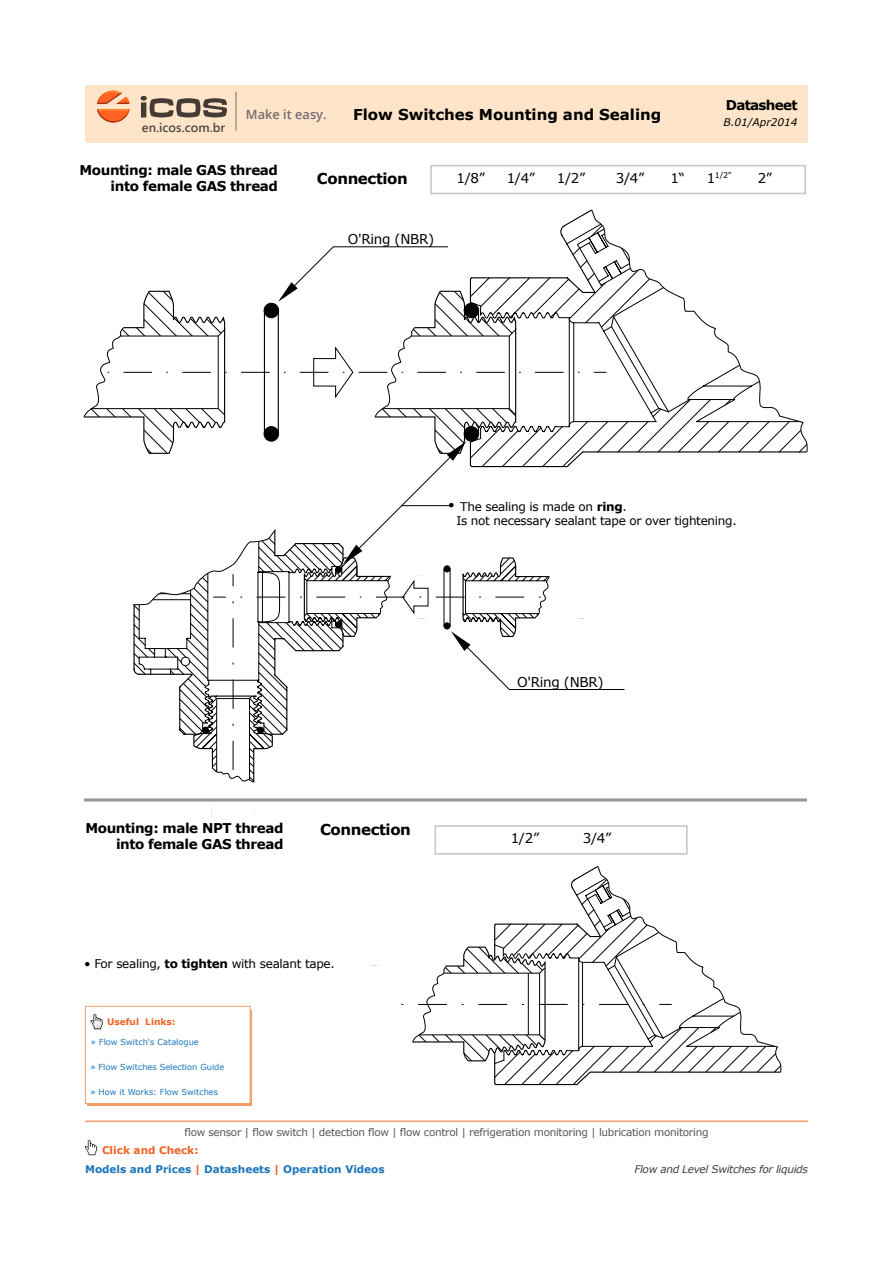
<style>
.page{position:relative;width:893px;height:1263px;background:#fff}
.page>*{position:absolute;margin:0;border:0;box-sizing:border-box;transform-origin:0 0}
.t1{font:18px "Segoe UI";color:#000}
.t2{font:700 15px "Verdana";color:#000}
.t3{font:700 15px "Verdana";letter-spacing:-.025em;color:#000}
.t4{font:700 13.5px/16.2px "Verdana";letter-spacing:-.03em;color:#000;text-align:right}
.t5{font:13.5px "Verdana";letter-spacing:-.025em;color:#000}
.t6{font:700 13.5px "Verdana";letter-spacing:-.05em;color:#000}
.t7{font:600 12.75px "Segoe UI";color:#514b45}
.t8{font:600 12.75px "Open Sans";color:#776972}
.t9{font:12px/14.4px "Verdana";letter-spacing:-.025em;color:#000}
.t10{font:10.5px "Verdana";letter-spacing:-.03em;color:#57575a}
.t11{font:700 10.5px "Verdana";color:#1b75bc}
.t12{font:italic 10.5px "Verdana";letter-spacing:-.03em;color:#403d3d}
.t13{font:700 10.5px "Verdana";color:#f16224}
.t14{font:italic 10.5px "Verdana";color:#000}
.t15{font:700 9px "Verdana";color:#f16224}
.t16{font:8.25px "Verdana";color:#1b75bc}
.t17{font:7.8px "Verdana";color:#000}
.s1{font-size:13.5px}
.s2{font-weight:700}
.s3{color:#f16224}
</style>
<div class="page">
<div style="left:85px;top:85px;width:723px;height:58px;background:#fee5ca"></div>
<svg style="left:141px;top:96px;width:86px;height:21px"></svg>
<img style="left:97px;top:91px;width:33px;height:32px">
<hr style="left:236px;top:92px;width:1px;height:39px;background:#796963">
<hr style="left:85px;top:1120px;width:723px;height:2px;background:#f29c67">
<svg style="left:85px;top:1140px;width:12px;height:15px"></svg>
<svg style="left:371px;top:854px;width:411px;height:232px"></svg>
<svg style="left:83px;top:194px;width:725px;height:623px"></svg>
<hr style="left:402px;top:505px;width:50px;height:1px;background:#000">
<hr style="left:84px;top:798px;width:723px;height:3px;background:#939498">
<div style="left:430px;top:165px;width:376px;height:29px;border:2px solid #c6c7c9"></div>
<div style="left:434px;top:825px;width:254px;height:29px;border:2px solid #c6c7c9"></div>
<div style="left:87px;top:1010px;width:165px;height:96px;background:#f29c67"></div>
<div style="left:85px;top:1006px;width:166px;height:98px;background:#fff;border:1px solid #f29c67"></div>
<svg style="left:90px;top:1014px;width:13px;height:15px"></svg>
<p class="t7" style="left:142px;top:119px;width:85px">en.icos.com.br</p>
<p class="t8" style="left:246px;top:105px;width:82px">Make it easy.</p>
<p class="t2" style="left:353px;top:105px;width:310px">Flow Switches Mounting and Sealing</p>
<p class="t6" style="left:726px;top:96px;width:73px">Datasheet</p>
<p class="t14" style="left:723px;top:115px;width:76px">B.01/Apr2014</p>
<p class="t4" style="left:80px;top:162px;width:200px">Mounting: male GAS thread into female GAS thread</p>
<p class="t3" style="left:317px;top:169px;width:92px">Connection</p>
<p class="t5" style="left:348px;top:230px;width:88px">O'Ring (NBR)</p>
<p class="t5" style="left:456px;top:169px;width:30px">1/8”</p>
<p class="t5" style="left:507px;top:169px;width:30px">1/4”</p>
<p class="t5" style="left:557px;top:169px;width:30px">1/2”</p>
<p class="t5" style="left:616px;top:169px;width:30px">3/4”</p>
<p class="t5" style="left:670px;top:169px;width:16px">1“</p>
<p class="t17" style="left:707px;top:170px;width:26px"><span class="s1">1</span>1/2”</p>
<p class="t5" style="left:758px;top:169px;width:16px">2”</p>
<p class="t9" style="left:456px;top:499px;width:282px;text-indent:4px">The sealing is made on <span class="s2">ring</span>.<br>Is not necessary sealant tape or over tightening.</p>
<h1 class="t1" style="left:448px;top:492px;width:9px">•</h1>
<p class="t4" style="left:85px;top:820px;width:199px">Mounting: male NPT thread into female GAS thread</p>
<p class="t3" style="left:320px;top:820px;width:92px">Connection</p>
<p class="t9" style="left:84px;top:956px;width:252px">• For sealing, <span class="s2">to tighten</span> with sealant tape.</p>
<p class="t15" style="left:107px;top:1015px;width:70px">Useful Links:</p>
<p class="t16" style="left:91px;top:1036px;width:110px">» Flow Switch's Catalogue</p>
<p class="t16" style="left:90px;top:1062px;width:135px">» Flow Switches Selection Guide</p>
<p class="t16" style="left:90px;top:1087px;width:129px">» How it Works: Flow Switches</p>
<p class="t5" style="left:517px;top:673px;width:88px">O'Ring (NBR)</p>
<p class="t5" style="left:511px;top:829px;width:30px">1/2”</p>
<p class="t5" style="left:583px;top:829px;width:30px">3/4”</p>
<p class="t10" style="left:184px;top:1125px;width:526px">flow sensor | flow switch | detection flow | flow control | refrigeration monitoring | lubrication monitoring</p>
<p class="t13" style="left:102px;top:1143px;width:98px">Click and Check:</p>
<p class="t11" style="left:85px;top:1162px;width:301px">Models and Prices <span class="s3">|</span> Datasheets <span class="s3">|</span> Operation Videos</p>
<p class="t12" style="left:634px;top:1162px;width:175px">Flow and Level Switches for liquids</p>
</div>
